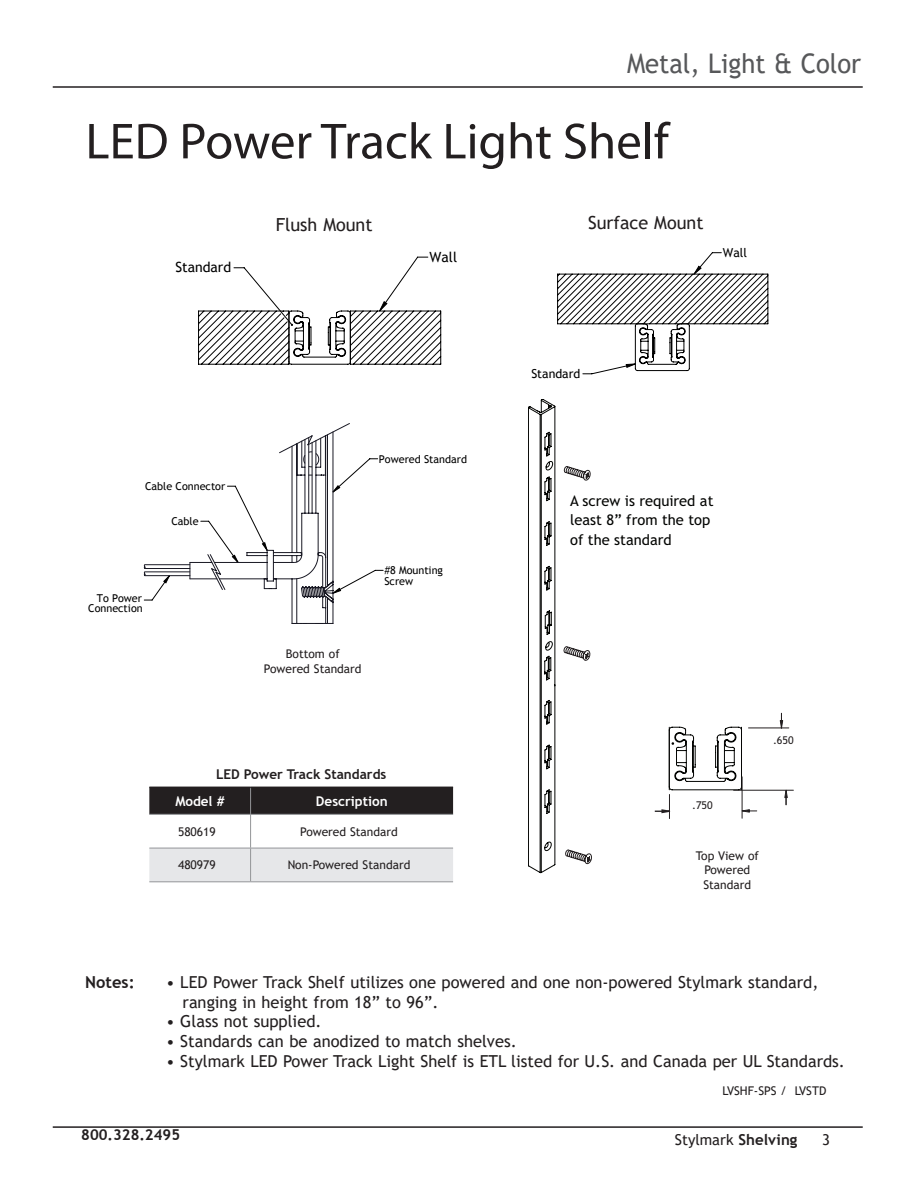
<style>
.page{position:relative;width:918px;height:1188px;background:#fff}
.page>*{position:absolute;margin:0;border:0;box-sizing:border-box;transform-origin:0 0}
.t1{font:51px "Myriad Pro";color:#231f20}
.t2{font:27px "Trebuchet MS";color:#57585a;scale:.95 1}
.t3{font:18px "Trebuchet MS";color:#231f20}
.t4{font:16.5px "Trebuchet MS";color:#231f20}
.t5{font:700 16.5px "Trebuchet MS";color:#231f20}
.t6{font:15px "Trebuchet MS";color:#231f20}
.t7{font:700 15px "Trebuchet MS";color:#231f20}
.t8{font:14.7px/19.5px "Trebuchet MS";color:#040503}
.t9{font:14.1px "Trebuchet MS";color:#000}
.t10{font:700 13.5px "Trebuchet MS";color:#231f20}
.t11{font:700 13.5px "Trebuchet MS";color:#fff}
.t12{font:12.3px "Trebuchet MS";color:#000}
.t13{font:12px/14.7px "Trebuchet MS";color:#231f20;text-align:center}
.t14{font:10.8px/10.4px "Trebuchet MS";color:#000}
.t15{font:10.65px "Trebuchet MS";color:#231f20}
.s1{font-weight:700}
</style>
<div class="page">
<hr style="left:53px;top:86px;width:810px;height:2px;background:#231f20">
<hr style="left:53px;top:1126px;width:810px;height:2px;background:#231f20">
<svg style="left:563px;top:646px;width:29px;height:218px"></svg>
<svg style="left:528px;top:399px;width:28px;height:474px"></svg>
<svg style="left:564px;top:466px;width:27px;height:15px"></svg>
<hr style="left:749px;top:727px;width:40px;height:1px;background:#231f20">
<hr style="left:734px;top:790px;width:59px;height:1px;background:#231f20">
<svg style="left:655px;top:713px;width:133px;height:106px"></svg>
<svg style="left:144px;top:423px;width:240px;height:201px"></svg>
<svg style="left:557px;top:252px;width:212px;height:122px"></svg>
<svg style="left:198px;top:256px;width:244px;height:109px"></svg>
<div style="left:149px;top:849px;width:304px;height:32px;background:#e6e7e9"></div>
<div style="left:149px;top:788px;width:304px;height:26px;background:#231f20"></div>
<hr style="left:149px;top:814px;width:102px;height:1px;background:#939598">
<hr style="left:251px;top:814px;width:202px;height:1px;background:#939598">
<hr style="left:250px;top:815px;width:1px;height:33px;background:#939598">
<hr style="left:250px;top:848px;width:1px;height:33px;background:#939598">
<hr style="left:149px;top:848px;width:102px;height:1px;background:#939598">
<hr style="left:251px;top:848px;width:202px;height:1px;background:#939598">
<hr style="left:149px;top:881px;width:102px;height:1px;background:#939598">
<hr style="left:251px;top:881px;width:202px;height:1px;background:#939598">
<hr style="left:149px;top:787px;width:102px;height:1px;background:#231f20">
<hr style="left:251px;top:787px;width:202px;height:1px;background:#231f20">
<h2 class="t2" style="left:627px;top:47px;width:248px">Metal, Light &amp; Color</h2>
<p class="t1" style="left:85px;top:110px;width:585px">LED Power Track Light Shelf</p>
<p class="t9" style="left:175px;top:259px;width:57px">Standard</p>
<p class="t3" style="left:276px;top:213px;width:98px">Flush Mount</p>
<p class="t3" style="left:588px;top:211px;width:117px">Surface Mount</p>
<p class="t9" style="left:430px;top:249px;width:29px">Wall</p>
<p class="t12" style="left:723px;top:246px;width:26px">Wall</p>
<p class="t14" style="left:145px;top:481px;width:82px">Cable Connector</p>
<p class="t14" style="left:171px;top:516px;width:29px">Cable</p>
<p class="t14" style="left:88px;top:593px;width:56px;text-align:right">To Power<br>Connection</p>
<p class="t14" style="left:379px;top:454px;width:90px">Powered Standard</p>
<p class="t14" style="left:384px;top:565px;width:60px">#8 Mounting<br>Screw</p>
<p class="t13" style="left:264px;top:647px;width:99px">Bottom of<br>Powered Standard</p>
<p class="t10" style="left:216px;top:766px;width:172px">LED Power Track Standards</p>
<p class="t11" style="left:175px;top:793px;width:51px">Model #</p>
<p class="t11" style="left:316px;top:793px;width:73px">Description</p>
<p class="t13" style="left:178px;top:824px;width:39px">580619</p>
<p class="t13" style="left:300px;top:824px;width:99px">Powered Standard</p>
<p class="t13" style="left:178px;top:858px;width:39px">480979</p>
<p class="t13" style="left:288px;top:858px;width:124px">Non-Powered Standard</p>
<p class="t12" style="left:531px;top:366px;width:51px">Standard</p>
<p class="t8" style="left:570px;top:491px;width:145px">A screw is required at least 8” from the top of the standard</p>
<p class="t15" style="left:773px;top:734px;width:22px">.650</p>
<p class="t15" style="left:692px;top:799px;width:22px">.750</p>
<p class="t13" style="left:696px;top:848px;width:65px">Top View of<br>Powered<br>Standard</p>
<p class="t5" style="left:85px;top:972px;width:51px">Notes:</p>
<p class="t4" style="left:166px;top:972px;width:654px">• LED Power Track Shelf utilizes one powered and one non-powered Stylmark standard,</p>
<p class="t4" style="left:183px;top:991px;width:257px">ranging in height from 18” to 96”.</p>
<p class="t4" style="left:166px;top:1011px;width:157px">• Glass not supplied.</p>
<p class="t4" style="left:166px;top:1031px;width:352px">• Standards can be anodized to match shelves.</p>
<p class="t4" style="left:166px;top:1051px;width:680px">• Stylmark LED Power Track Light Shelf is ETL listed for U.S. and Canada per UL Standards.</p>
<p class="t13" style="left:723px;top:1083px;width:105px">LVSHF-SPS / LVSTD</p>
<p class="t7" style="left:81px;top:1125px;width:100px">800.328.2495</p>
<p class="t6" style="left:675px;top:1130px;width:124px">Stylmark <span class="s1">Shelving</span></p>
<p class="t6" style="left:822px;top:1130px;width:9px">3</p>
</div>
